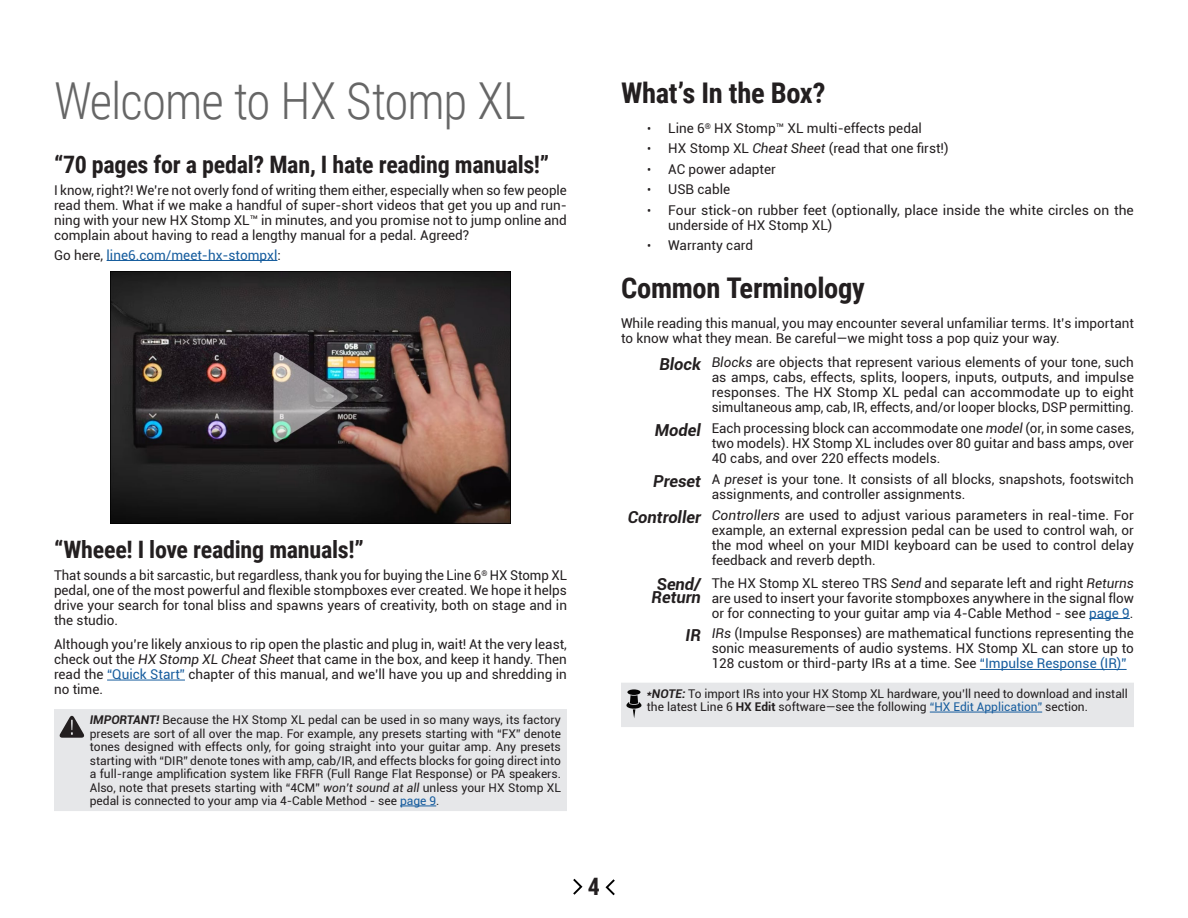
<style>
.page{position:relative;width:1188px;height:918px;background:#fff}
.page>*{position:absolute;margin:0;border:0;box-sizing:border-box;transform-origin:0 0}
._01_LARGE_CHAPTER_HEADER{font:300 51px "Roboto Condensed";letter-spacing:-.02em;color:#666;scale:.96 1}
._02_Large_Section_Header{font:700 28.5px "Roboto Condensed";letter-spacing:-.01em;color:#231f20}
._03_Small_Section_Header{font:700 24px "Roboto Condensed";letter-spacing:-.01em;color:#231f20}
.Body{font:italic 700 16.5px "Roboto";color:#231f20}
.Body-2{font:13.5px/15px "Roboto";color:#231f20;text-align:justify}
.Body-3{font:13.5px "Roboto";color:#175d9e}
.Notez_Nested{font:12px/13.5px "Roboto";color:#231f20;text-align:justify}
.s1{color:#231f20}
.s2{font-style:italic}
.s3{color:#175d9e}
.s4{font-weight:700;font-style:italic}
.s5{font-size:12px}
.s6{font-weight:700}
</style>
<div class="page">
<svg style="left:573px;top:879px;width:9px;height:16px"></svg>
<svg style="left:606px;top:879px;width:9px;height:16px"></svg>
<hr style="left:107px;top:260px;width:170px;height:1px;background:#175d9e">
<hr style="left:107px;top:680px;width:78px;height:1px;background:#175d9e">
<img style="left:110px;top:271px;width:401px;height:252px">
<div style="left:54px;top:709px;width:513px;height:102px;background:#e6e7e9"></div>
<svg style="left:60px;top:716px;width:24px;height:22px"></svg>
<hr style="left:400px;top:806px;width:36px;height:1px;background:#175d9e">
<hr style="left:1089px;top:618px;width:41px;height:1px;background:#175d9e">
<hr style="left:980px;top:669px;width:147px;height:1px;background:#175d9e">
<div style="left:621px;top:683px;width:513px;height:44px;background:#e6e7e9"></div>
<hr style="left:930px;top:712px;width:112px;height:1px;background:#175d9e">
<p class="_01_LARGE_CHAPTER_HEADER" style="left:54px;top:66px;width:493px">Welcome to HX Stomp XL</p>
<p class="_03_Small_Section_Header" style="left:54px;top:148px;width:497px">“70 pages for a pedal? Man, I hate reading manuals!”</p>
<p class="Body-2" style="left:54px;top:182px;width:515px">I know, right?! We’re not overly fond of writing them either, especially when so few people read them. What if we make a handful of super-short videos that get you up and run&shy;ning with your new HX Stomp XL™ in minutes, and you promise not to jump online and complain about having to read a lengthy manual for a pedal. Agreed?</p>
<p class="Body-3" style="left:54px;top:245px;width:228px"><span class="s1">Go here,</span> line6.com/meet-hx-stompxl<span class="s1">:</span></p>
<p class="_03_Small_Section_Header" style="left:54px;top:532px;width:311px">“Wheee! I love reading manuals!”</p>
<p class="Body-2" style="left:54px;top:567px;width:515px">That sounds a bit sarcastic, but regardless, thank you for buying the Line 6<sup>®</sup> HX Stomp XL pedal, one of the most powerful and flexible stompboxes ever created. We hope it helps drive your search for tonal bliss and spawns years of creativity, both on stage and in the studio.</p>
<p class="Body-2" style="left:54px;top:636px;width:514px">Although you’re likely anxious to rip open the plastic and plug in, wait! At the very least, check out the <span class="s2">HX Stomp XL Cheat Sheet</span> that came in the box, and keep it handy. Then read the <span class="s3">“Quick Start”</span> chapter of this manual, and we’ll have you up and shredding in no time.</p>
<p class="Notez_Nested" style="left:90px;top:713px;width:473px"><span class="s4">IMPORTANT!</span> Because the HX Stomp XL pedal can be used in so many ways, its factory presets are sort of all over the map. For example, any presets starting with “FX” denote tones designed with effects only, for going straight into your guitar amp. Any presets starting with “DIR” denote tones with amp, cab/IR, and effects blocks for going direct into a full-range amplification system like FRFR (Full Range Flat Response) or PA speakers.<br>Also, note that presets starting with “4CM” <span class="s2">won’t sound at all</span> unless your HX Stomp XL pedal is connected to your amp via 4-Cable Method - see <span class="s3">page 9</span>.</p>
<p class="_02_Large_Section_Header" style="left:621px;top:73px;width:206px">What’s In the Box?</p>
<p class="Body-2" style="left:647px;top:120px;width:276px"><span class="s5">•</span> Line 6<sup>®</sup> HX Stomp™ XL multi-effects pedal</p>
<p class="Body-2" style="left:647px;top:141px;width:303px"><span class="s5">•</span> HX Stomp XL <span class="s2">Cheat Sheet</span> (read that one first!)</p>
<p class="Body-2" style="left:647px;top:161px;width:130px"><span class="s5">•</span> AC power adapter</p>
<p class="Body-2" style="left:647px;top:181px;width:84px"><span class="s5">•</span> USB cable</p>
<p class="Body-2" style="left:668px;top:202px;width:467px;text-indent:-21px"><span class="s5">•</span> Four stick-on rubber feet (optionally, place inside the white circles on the underside of HX Stomp XL)</p>
<p class="Body-2" style="left:647px;top:237px;width:107px"><span class="s5">•</span> Warranty card</p>
<p class="_02_Large_Section_Header" style="left:621px;top:268px;width:245px">Common Terminology</p>
<p class="Body-2" style="left:621px;top:315px;width:514px">While reading this manual, you may encounter several unfamiliar terms. It’s important to know what they mean. Be careful—we might toss a pop quiz your way.</p>
<p class="Body" style="left:659px;top:352px;width:43px">Block</p>
<p class="Body-2" style="left:712px;top:355px;width:424px"><span class="s2">Blocks</span> are objects that represent various elements of your tone, such as amps, cabs, effects, splits, loopers, inputs, outputs, and impulse responses. The HX Stomp XL pedal can accommodate up to eight simultaneous amp, cab, IR, effects, and/or looper blocks, DSP permitting.</p>
<p class="Body" style="left:655px;top:418px;width:48px">Model</p>
<p class="Body-2" style="left:712px;top:421px;width:424px">Each processing block can accommodate one <span class="s2">model</span> (or, in some cases, two models). HX Stomp XL includes over 80 guitar and bass amps, over 40 cabs, and over 220 effects models.</p>
<p class="Body" style="left:653px;top:469px;width:49px">Preset</p>
<p class="Body-2" style="left:712px;top:472px;width:424px">A <span class="s2">preset</span> is your tone. It consists of all blocks, snapshots, footswitch assignments, and controller assignments.</p>
<p class="Body" style="left:628px;top:505px;width:75px">Controller</p>
<p class="Body-2" style="left:712px;top:507px;width:424px"><span class="s2">Controllers</span> are used to adjust various parameters in real-time. For example, an external expression pedal can be used to control wah, or the mod wheel on your MIDI keyboard can be used to control delay feedback and reverb depth.</p>
<p class="Body" style="left:657px;top:572px;width:46px">Send/</p>
<p class="Body" style="left:652px;top:586px;width:51px">Return</p>
<p class="Body-2" style="left:712px;top:575px;width:424px">The HX Stomp XL stereo TRS <span class="s2">Send</span> and separate left and right <span class="s2">Returns </span>are used to insert your favorite stompboxes anywhere in the signal flow or for connecting to your guitar amp via 4-Cable Method - see <span class="s3">page 9</span>.</p>
<p class="Body" style="left:686px;top:623px;width:17px">IR</p>
<p class="Body-2" style="left:712px;top:626px;width:424px"><span class="s2">IRs</span> (Impulse Responses) are mathematical functions representing the sonic measurements of audio systems. HX Stomp XL can store up to 128 custom or third-party IRs at a time. See <span class="s3">“Impulse Response (IR)”</span></p>
<p class="Notez_Nested" style="left:647px;top:686px;width:483px"><span class="s4">*NOTE:</span> To import IRs into your HX Stomp XL hardware, you’ll need to download and install the latest Line 6 <span class="s6">HX Edit</span> software—see the following <span class="s3">“HX Edit Application”</span> section.</p>
<h3 class="_03_Small_Section_Header" style="left:588px;top:870px;width:14px">4</h3>
</div>
